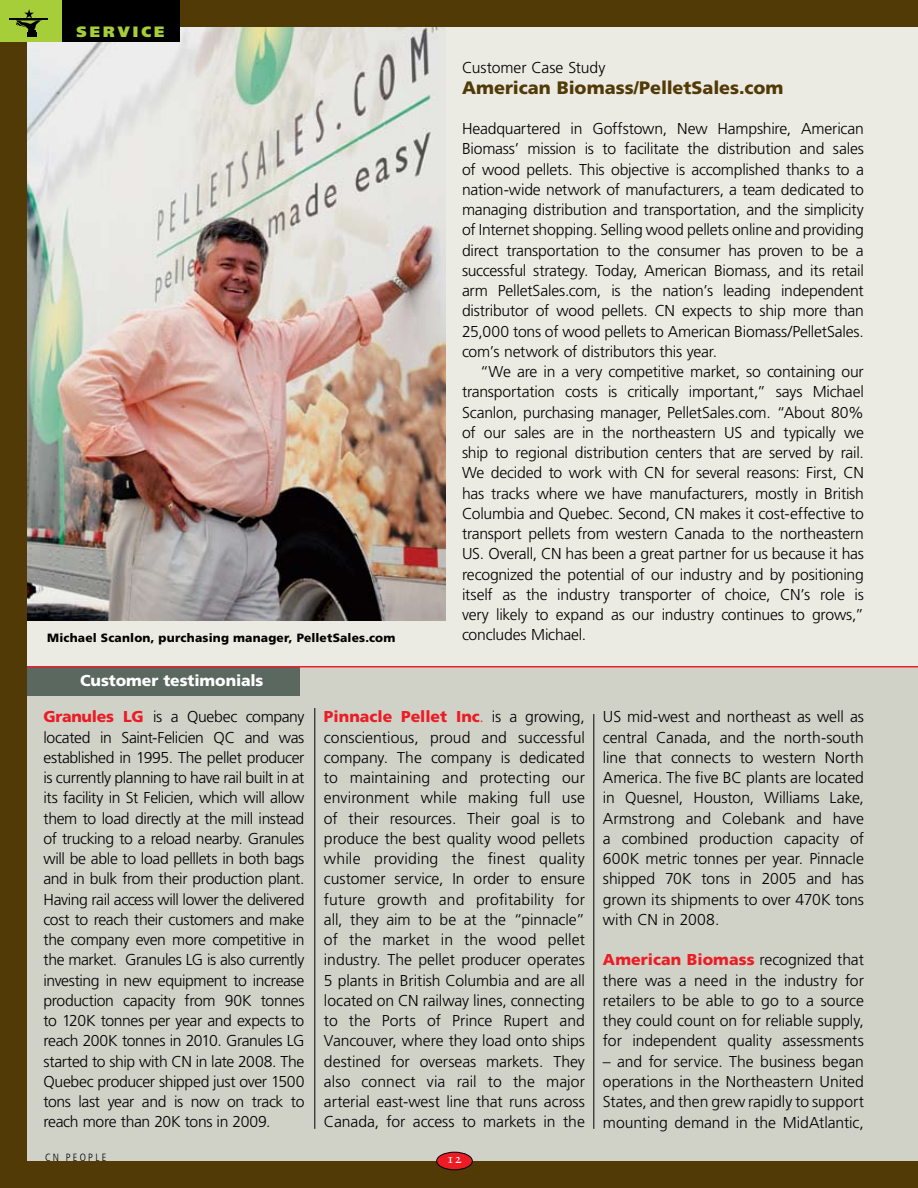
<style>
.page{position:relative;width:918px;height:1188px;background:#523a07}
.page>*{position:absolute;margin:0;border:0;box-sizing:border-box;transform-origin:0 0}
.t1{font:900 18px "Frutiger LT Std";color:#523a07}
.t2{font:300 15.75px/20.2px "Frutiger LT Std";letter-spacing:-.01em;color:#000;text-align:justify}
.t3{font:900 15.75px "Frutiger LT Std";letter-spacing:-.01em;color:#fff}
.t4{font:900 15px "Frutiger LT Std";letter-spacing:.2em;color:#a6ce39}
.t5{font:13.5px "Sabon Roman SC";color:#fff}
.t6{font:900 12px "Frutiger LT Std";letter-spacing:.015em;color:#000}
.t7{font:300 condensed 10.5px "Frutiger LT Std";letter-spacing:.215em;color:#000}
.s1{font-weight:900;color:#ed1c24}
.s2{font-family:"Palatino LT Std";color:#ed1c24}
</style>
<div class="page">
<div style="left:27px;top:27px;width:891px;height:1134px;background:#ecebe3"></div>
<div style="left:27px;top:666px;width:891px;height:495px;background:#d0d2c8"></div>
<img style="left:27px;top:27px;width:419px;height:594px">
<div style="left:437px;top:1152px;width:35px;height:18px;background:#ed1c24;border-radius:50%"></div>
<div style="left:436px;top:1152px;width:36px;height:18px;border:1px solid #000;border-radius:50%"></div>
<div style="left:62px;top:0;width:118px;height:42px;background:#000"></div>
<div style="left:0;top:0;width:62px;height:42px;background:#a6ce39"></div>
<hr style="left:10px;top:18px;width:38px;height:2px;background:#000">
<div style="left:27px;top:32px;width:10px;height:5px;background:#000"></div>
<svg style="left:16px;top:9px;width:26px;height:23px"></svg>
<hr style="left:594px;top:714px;width:1px;height:415px;background:#000">
<hr style="left:315px;top:708px;width:1px;height:421px;background:#000">
<div style="left:27px;top:667px;width:273px;height:29px;background:#5a685f"></div>
<hr style="left:27px;top:666px;width:891px;height:2px;background:#ed1c2e">
<p class="t4" style="left:77px;top:22px;width:89px">SERVICE</p>
<p class="t6" style="left:47px;top:630px;width:350px">Michael Scanlon, purchasing manager, PelletSales.com</p>
<p class="t3" style="left:80px;top:671px;width:185px">Customer testimonials</p>
<p class="t2" style="left:462px;top:58px;width:145px">Customer Case Study</p>
<p class="t1" style="left:462px;top:76px;width:323px">American Biomass/PelletSales.com</p>
<p class="t2" style="left:462px;top:119px;width:403px">Headquartered in Goffstown, New Hampshire, American Biomass’ mission is to facilitate the distribution and sales of wood pellets. This objective is accomplished thanks to a nation-wide network of manufacturers, a team dedicated to managing distribution and transportation, and the simplicity of Internet shopping. Selling wood pellets online and providing direct transportation to the consumer has proven to be a successful strategy. Today, American Biomass, and its retail arm PelletSales.com, is the nation’s leading independent distributor of wood pellets. CN expects to ship more than 25,000 tons of wood pellets to American Biomass/PelletSales. com’s network of distributors this year.</p>
<p class="t2" style="left:462px;top:362px;width:403px;text-indent:18px">“We are in a very competitive market, so containing our transportation costs is critically important,” says Michael Scanlon, purchasing manager, PelletSales.com. “About 80% of our sales are in the northeastern US and typically we ship to regional distribution centers that are served by rail.<br>We decided to work with CN for several reasons: First, CN has tracks where we have manufacturers, mostly in British Columbia and Quebec. Second, CN makes it cost-effective to transport pellets from western Canada to the northeastern US. Overall, CN has been a great partner for us because it has recognized the potential of our industry and by positioning itself as the industry transporter of choice, CN’s role is very likely to expand as our industry continues to grows,” concludes Michael.</p>
<p class="t2" style="left:43px;top:707px;width:263px"><span class="s1">Granules LG</span> is a Quebec company located in Saint-Felicien QC and was established in 1995. The pellet producer is currently planning to have rail built in at its facility in St Felicien, which will allow them to load directly at the mill instead of trucking to a reload nearby. Granules will be able to load pelllets in both bags and in bulk from their production plant.<br>Having rail access will lower the delivered cost to reach their customers and make the company even more competitive in the market. Granules LG is also currently investing in new equipment to increase production capacity from 90K tonnes to 120K tonnes per year and expects to reach 200K tonnes in 2010. Granules LG started to ship with CN in late 2008. The Quebec producer shipped just over 1500 tons last year and is now on track to reach more than 20K tons in 2009.</p>
<p class="t2" style="left:324px;top:707px;width:263px"><span class="s1">Pinnacle Pellet Inc</span><span class="s2">.</span> is a growing, conscientious, proud and successful company. The company is dedicated to maintaining and protecting our environment while making full use of their resources. Their goal is to produce the best quality wood pellets while providing the finest quality customer service, In order to ensure future growth and profitability for all, they aim to be at the “pinnacle” of the market in the wood pellet industry. The pellet producer operates 5 plants in British Columbia and are all located on CN railway lines, connecting to the Ports of Prince Rupert and Vancouver, where they load onto ships destined for overseas markets. They also connect via rail to the major arterial east-west line that runs across Canada, for access to markets in the</p>
<p class="t2" style="left:603px;top:707px;width:263px">US mid-west and northeast as well as central Canada, and the north-south line that connects to western North America. The five BC plants are located in Quesnel, Houston, Williams Lake, Armstrong and Colebank and have a combined production capacity of 600K metric tonnes per year. Pinnacle shipped 70K tons in 2005 and has grown its shipments to over 470K tons with CN in 2008.</p>
<p class="t2" style="left:603px;top:950px;width:263px"><span class="s1">American Biomass</span> recognized that there was a need in the industry for retailers to be able to go to a source they could count on for reliable supply, for independent quality assessments</p>
<p class="t2" style="left:603px;top:1051px;width:263px">– and for service. The business began operations in the Northeastern United States, and then grew rapidly to support mounting demand in the MidAtlantic,</p>
<p class="t7" style="left:45px;top:1152px;width:63px">CN PEOPLE</p>
<p class="t5" style="left:447px;top:1151px;width:17px">12</p>
</div>
